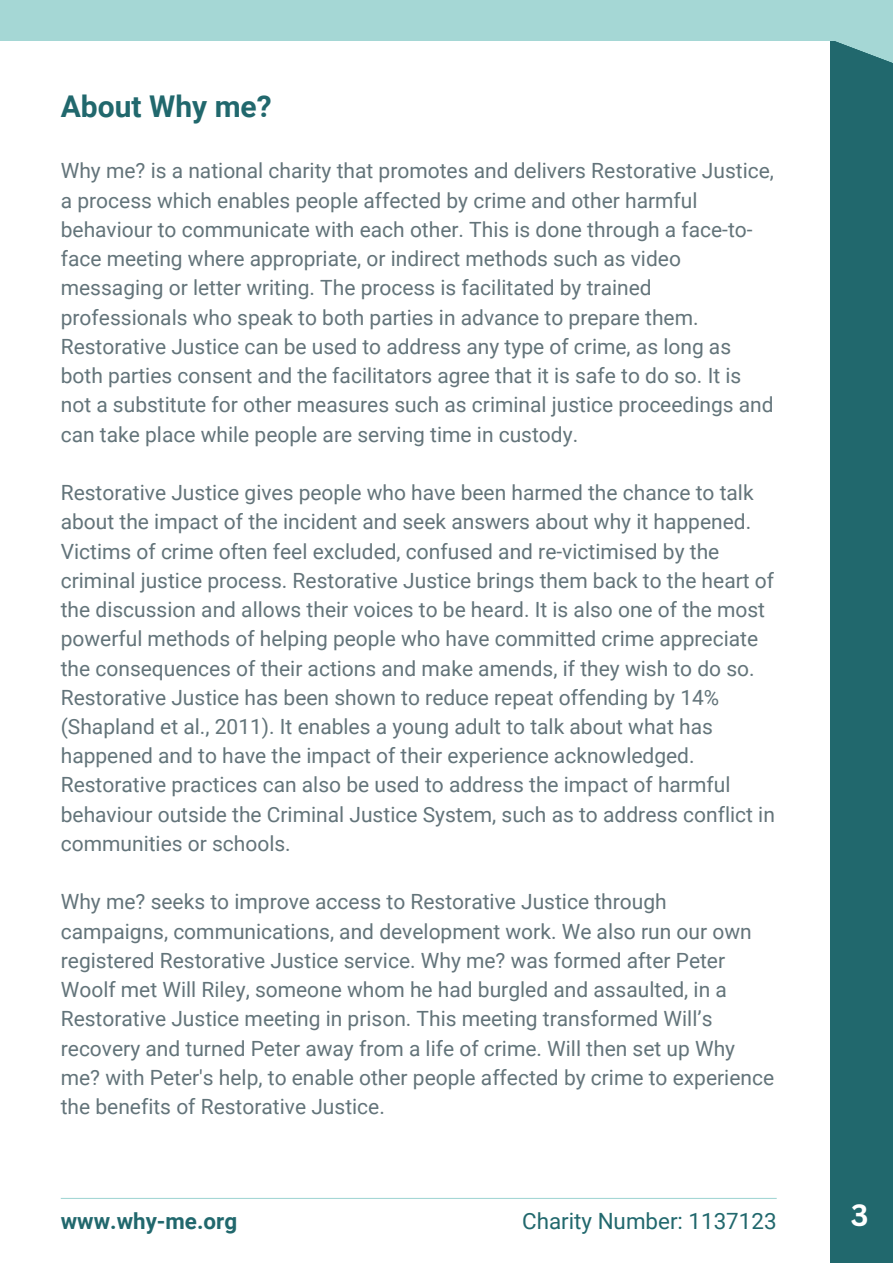
<style>
.page{position:relative;width:893px;height:1264px;background:#fff}
.page>*{position:absolute;margin:0;border:0;box-sizing:border-box;transform-origin:0 0}
.t1{font:700 30px "Roboto";color:#21686d}
.t2{font:700 30px "Canva Sans";color:#fff}
.t3{font:22.35px "Roboto";color:#21686d}
.t4{font:700 22.35px "Roboto";color:#21686d}
.t5{font:21px/29.2px "Roboto";color:#63747a}
</style>
<div class="page">
<div style="left:830px;top:0;width:62px;height:1262px;background:#21686d"></div>
<div style="left:0;top:0;width:892px;height:40px;background:#a5d7d5"></div>
<svg style="left:828px;top:40px;width:64px;height:23px"></svg>
<hr style="left:61px;top:1197px;width:715px;height:1px;background:#a5d7d5">
<p class="t1" style="left:61px;top:89px;width:212px">About Why me?</p>
<p class="t5" style="left:61px;top:157px;width:714px">Why me? is a national charity that promotes and delivers Restorative Justice, a process which enables people affected by crime and other harmful behaviour to communicate with each other. This is done through a face-to&shy;face meeting where appropriate, or indirect methods such as video messaging or letter writing. The process is facilitated by trained professionals who speak to both parties in advance to prepare them.<br>Restorative Justice can be used to address any type of crime, as long as both parties consent and the facilitators agree that it is safe to do so. It is not a substitute for other measures such as criminal justice proceedings and can take place while people are serving time in custody.</p>
<p class="t5" style="left:61px;top:478px;width:715px">Restorative Justice gives people who have been harmed the chance to talk about the impact of the incident and seek answers about why it happened.<br>Victims of crime often feel excluded, confused and re-victimised by the criminal justice process. Restorative Justice brings them back to the heart of the discussion and allows their voices to be heard. It is also one of the most powerful methods of helping people who have committed crime appreciate the consequences of their actions and make amends, if they wish to do so.<br>Restorative Justice has been shown to reduce repeat offending by 14% (Shapland et al., 2011). It enables a young adult to talk about what has happened and to have the impact of their experience acknowledged.<br>Restorative practices can also be used to address the impact of harmful behaviour outside the Criminal Justice System, such as to address conflict in communities or schools.</p>
<p class="t5" style="left:61px;top:887px;width:714px">Why me? seeks to improve access to Restorative Justice through campaigns, communications, and development work. We also run our own registered Restorative Justice service. Why me? was formed after Peter Woolf met Will Riley, someone whom he had burgled and assaulted, in a Restorative Justice meeting in prison. This meeting transformed Will’s recovery and turned Peter away from a life of crime. Will then set up Why me? with Peter's help, to enable other people affected by crime to experience the benefits of Restorative Justice.</p>
<p class="t4" style="left:61px;top:1207px;width:178px">www.why-me.org</p>
<p class="t3" style="left:522px;top:1207px;width:256px">Charity Number: 1137123</p>
<p class="t2" style="left:850px;top:1194px;width:19px">3</p>
</div>
